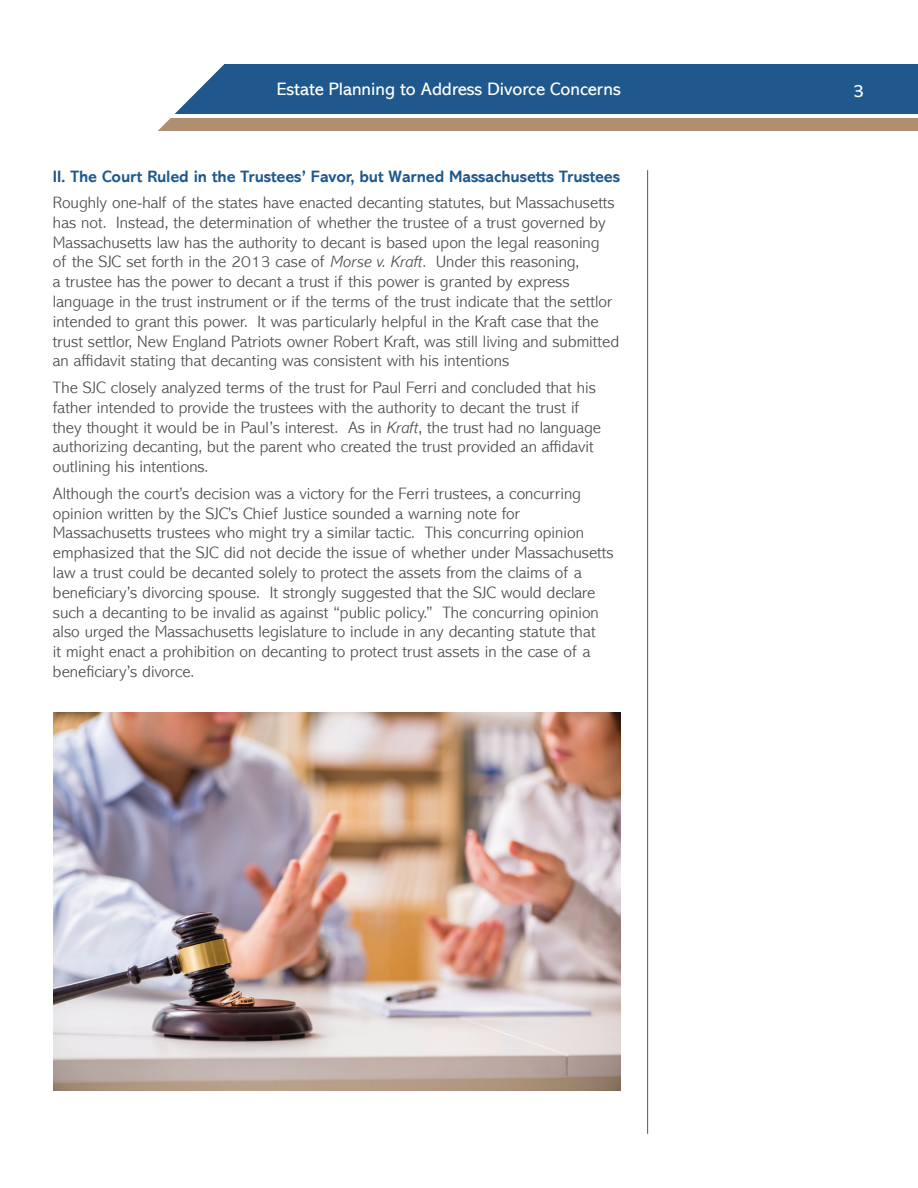
<style>
.page{position:relative;width:918px;height:1188px;background:#fff}
.page>*{position:absolute;margin:0;border:0;box-sizing:border-box;transform-origin:0 0}
.t1{font:18px "Abadi MT Std";color:#fff}
.t2{font:300 16.5px/19.8px "Abadi MT Std";color:#4b4c4d}
.t3{font:700 16.5px "Abadi MT Std";letter-spacing:-.01em;color:#1e588d}
.s1{font-style:italic}
</style>
<div class="page">
<div style="left:129px;top:65px;width:789px;height:49px;background:#1e588d"></div>
<div style="left:129px;top:118px;width:789px;height:13px;background:#af8f6f"></div>
<svg style="left:129px;top:64px;width:124px;height:67px"></svg>
<hr style="left:647px;top:170px;width:1px;height:964px;background:#57585a">
<img style="left:53px;top:712px;width:567px;height:379px">
<p class="t1" style="left:277px;top:79px;width:346px">Estate Planning to Address Divorce Concerns</p>
<p class="t1" style="left:853px;top:81px;width:12px">3</p>
<p class="t3" style="left:53px;top:166px;width:569px">II. The Court Ruled in the Trustees’ Favor, but Warned Massachusetts Trustees</p>
<p class="t2" style="left:53px;top:193px;width:568px">Roughly one-half of the states have enacted decanting statutes, but Massachusetts has not. Instead, the determination of whether the trustee of a trust governed by Massachusetts law has the authority to decant is based upon the legal reasoning<br>of the SJC set forth in the 2013 case of <span class="s1">Morse v. Kraft</span>. Under this reasoning,<br>a trustee has the power to decant a trust if this power is granted by express language in the trust instrument or if the terms of the trust indicate that the settlor intended to grant this power. It was particularly helpful in the Kraft case that the trust settlor, New England Patriots owner Robert Kraft, was still living and submitted an affidavit stating that decanting was consistent with his intentions</p>
<p class="t2" style="left:53px;top:378px;width:550px">The SJC closely analyzed terms of the trust for Paul Ferri and concluded that his father intended to provide the trustees with the authority to decant the trust if they thought it would be in Paul’s interest. As in <span class="s1">Kraft</span>, the trust had no language authorizing decanting, but the parent who created the trust provided an affidavit outlining his intentions.</p>
<p class="t2" style="left:53px;top:484px;width:562px">Although the court’s decision was a victory for the Ferri trustees, a concurring opinion written by the SJC’s Chief Justice sounded a warning note for Massachusetts trustees who might try a similar tactic. This concurring opinion emphasized that the SJC did not decide the issue of whether under Massachusetts law a trust could be decanted solely to protect the assets from the claims of a beneficiary’s divorcing spouse. It strongly suggested that the SJC would declare such a decanting to be invalid as against “public policy.” The concurring opinion also urged the Massachusetts legislature to include in any decanting statute that<br>it might enact a prohibition on decanting to protect trust assets in the case of a beneficiary’s divorce.</p>
</div>
